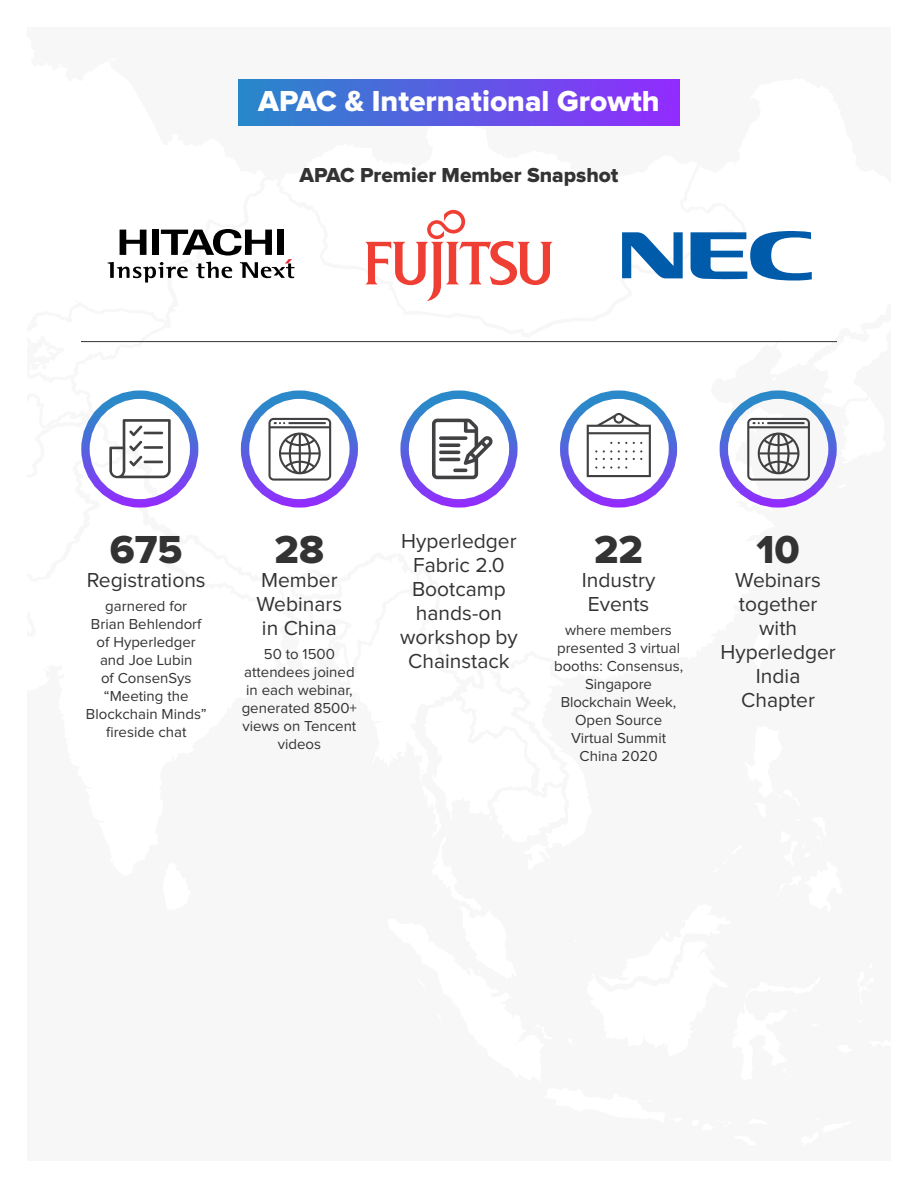
<style>
.page{position:relative;width:918px;height:1188px;background:#fff}
.page>*{position:absolute;margin:0;border:0;box-sizing:border-box;transform-origin:0 0}
.t1{font:40.5px "Proxima Nova Extrabld";color:#333}
.t2{font:30px "Proxima Nova Extrabld";color:#fff}
.t3{font:21px/24px "Proxima Nova";color:#333}
.t4{font:21px "Proxima Nova Extrabld";color:#333}
.t5{font:15px/18px "Proxima Nova";color:#333;text-align:center}
</style>
<div class="page">
<div style="left:27px;top:27px;width:864px;height:1134px;background:#f7f7f7"></div>
<div style="left:239px;top:80px;width:440px;height:46px;background:linear-gradient(to right,#2788c9,#922bfe)"></div>
<svg style="left:81px;top:210px;width:756px;height:298px"></svg>
<div style="left:241px;top:390px;width:117px;height:118px;border:8px solid #fff;border-radius:50%"></div>
<h2 class="t2" style="left:258px;top:87px;width:403px">APAC &amp; International Growth</h2>
<h3 class="t4" style="left:300px;top:165px;width:320px">APAC Premier Member Snapshot</h3>
<h1 class="t1" style="left:110px;top:531px;width:74px">675</h1>
<h3 class="t3" style="left:87px;top:569px;width:121px">Registrations</h3>
<p class="t5" style="left:86px;top:598px;width:122px">garnered for<br>Brian Behlendorf of Hyperledger and Joe Lubin<br>of ConsenSys “Meeting the<br>Blockchain Minds” fireside chat</p>
<h1 class="t1" style="left:275px;top:531px;width:51px">28</h1>
<h3 class="t3" style="left:257px;top:569px;width:87px">Member<br>Webinars in China</h3>
<p class="t5" style="left:242px;top:646px;width:117px">50 to 1500 attendees joined in each webinar, generated 8500+ views on Tencent videos</p>
<h3 class="t3" style="left:400px;top:530px;width:119px;text-align:center">Hyperledger<br>Fabric 2.0<br>Bootcamp hands-on workshop by<br>Chainstack</h3>
<h1 class="t1" style="left:594px;top:531px;width:51px">22</h1>
<h3 class="t3" style="left:582px;top:569px;width:75px">Industry<br>Events</h3>
<p class="t5" style="left:554px;top:622px;width:131px">where members presented 3 virtual booths: Consensus,<br>Singapore<br>Blockchain Week,<br>Open Source<br>Virtual Summit<br>China 2020</p>
<h1 class="t1" style="left:756px;top:531px;width:45px">10</h1>
<h3 class="t3" style="left:720px;top:569px;width:117px;text-align:center">Webinars together with<br>Hyperledger<br>India<br>Chapter</h3>
</div>
